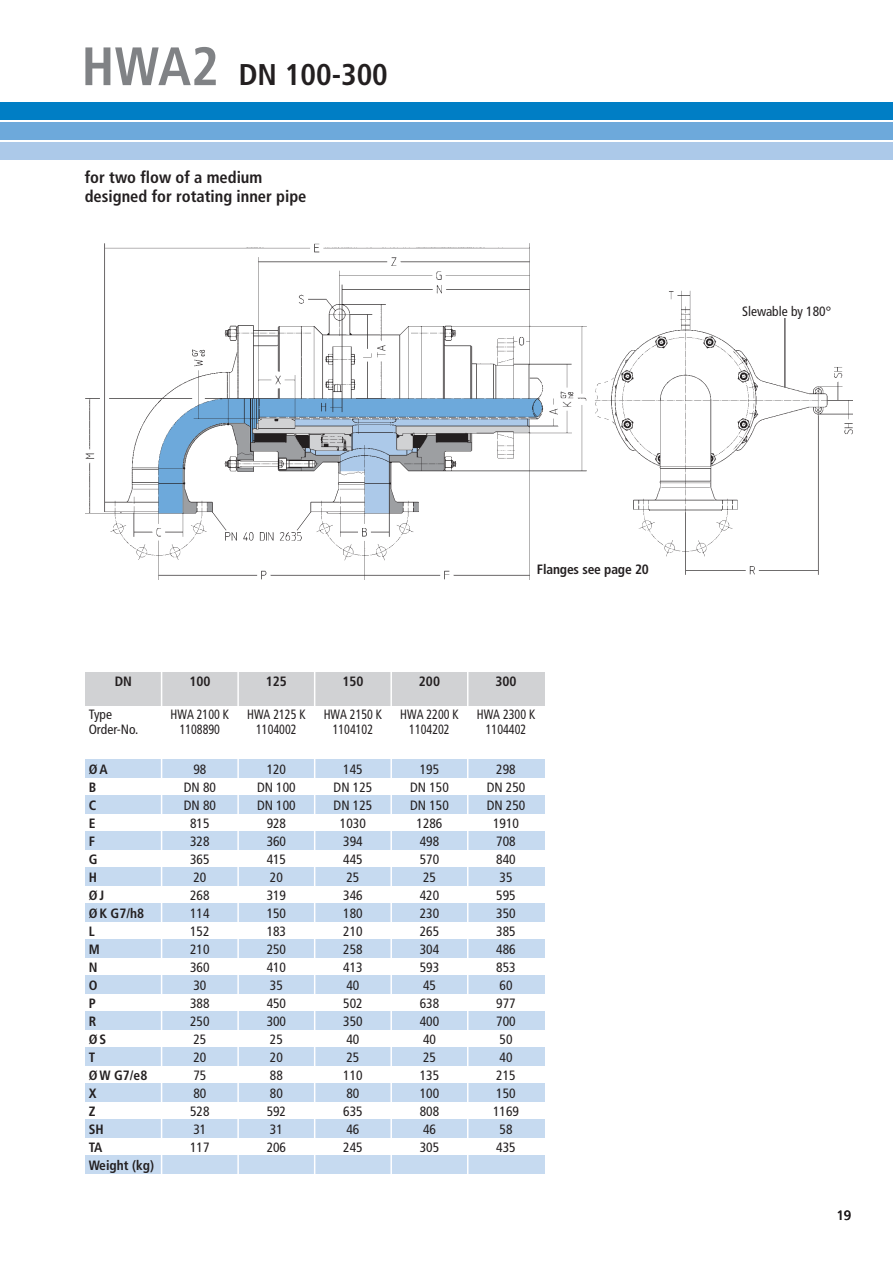
<style>
.page{position:relative;width:893px;height:1263px;background:#fff}
.page>*{position:absolute;margin:0;border:0;box-sizing:border-box;transform-origin:0 0}
.t1{font:700 condensed 30px "Frutiger";color:#231f20}
.t2{font:700 condensed 16.5px/19.5px "Frutiger";color:#231f20}
.t3{font:condensed 13.5px/18px "Frutiger";color:#231f20;text-align:center}
.t4{font:700 condensed 13.5px/18px "Frutiger";color:#231f20}
.t5{font:condensed 13.5px/14.7px "Frutiger";color:#231f20;text-align:center;scale:.89 1}
.t6{font:13.5px "Frutiger";color:#231f20}
.s1{font-size:54px;color:#808285}
</style>
<div class="page">
<div style="left:0;top:102px;width:893px;height:18px;background:#007ec5"></div>
<div style="left:0;top:122px;width:893px;height:18px;background:#6da9db"></div>
<div style="left:0;top:142px;width:893px;height:18px;background:#acc9e9"></div>
<img style="left:85px;top:243px;width:502px;height:336px">
<img style="left:595px;top:290px;width:257px;height:284px">
<div style="left:85px;top:672px;width:459px;height:33px;background:#d1d2d4"></div>
<hr style="left:161px;top:665px;width:1px;height:130px;background:#fff">
<hr style="left:237px;top:665px;width:2px;height:130px;background:#fff">
<hr style="left:314px;top:665px;width:1px;height:130px;background:#fff">
<hr style="left:390px;top:665px;width:2px;height:130px;background:#fff">
<hr style="left:467px;top:665px;width:1px;height:130px;background:#fff">
<div style="left:85px;top:760px;width:459px;height:18px;background:#c6daf0"></div>
<div style="left:85px;top:796px;width:459px;height:18px;background:#c6daf0"></div>
<div style="left:85px;top:832px;width:459px;height:18px;background:#c6daf0"></div>
<div style="left:85px;top:868px;width:459px;height:18px;background:#c6daf0"></div>
<div style="left:85px;top:904px;width:459px;height:18px;background:#c6daf0"></div>
<div style="left:85px;top:940px;width:459px;height:18px;background:#c6daf0"></div>
<div style="left:85px;top:976px;width:459px;height:18px;background:#c6daf0"></div>
<div style="left:85px;top:1012px;width:459px;height:18px;background:#c6daf0"></div>
<div style="left:85px;top:1048px;width:459px;height:18px;background:#c6daf0"></div>
<div style="left:85px;top:1084px;width:459px;height:18px;background:#c6daf0"></div>
<div style="left:85px;top:1120px;width:459px;height:18px;background:#c6daf0"></div>
<div style="left:85px;top:1156px;width:459px;height:18px;background:#c6daf0"></div>
<hr style="left:161px;top:753px;width:1px;height:425px;background:#fff">
<hr style="left:237px;top:753px;width:2px;height:428px;background:#fff">
<hr style="left:314px;top:753px;width:1px;height:428px;background:#fff">
<hr style="left:390px;top:753px;width:2px;height:428px;background:#fff">
<hr style="left:467px;top:753px;width:1px;height:428px;background:#fff">
<hr style="left:784px;top:318px;width:1px;height:69px;background:#231f20">
<h1 class="t1" style="left:81px;top:63px;width:308px"><span class="s1">HWA2</span> DN 100-300</h1>
<p class="t2" style="left:85px;top:168px;width:223px">for two flow of a medium designed for rotating inner pipe</p>
<p class="t3" style="left:742px;top:303px;width:91px">Slewable by 180°</p>
<p class="t4" style="left:537px;top:561px;width:114px">Flanges see page 20</p>
<p class="t4" style="left:115px;top:673px;width:19px">DN</p>
<p class="t3" style="left:89px;top:708px;width:51px;line-height:15px;text-align:left">Type<br>Order-No.</p>
<p class="t4" style="left:89px;top:761px;width:67px">ØA<br>B<br>C<br>E<br>F<br>G<br>H<br>ØJ<br>Ø K G7/h8<br>L<br>M<br>N<br>O<br>P<br>R<br>ØS<br>T<br>Ø W G7/e8<br>X<br>Z<br>SH<br>TA<br>Weight (kg)</p>
<p class="t4" style="left:189px;top:673px;width:23px">100</p>
<p class="t5" style="left:171px;top:708px;width:67px">HWA 2100 K<br>1108890</p>
<p class="t3" style="left:184px;top:761px;width:34px">98<br>DN 80<br>DN 80<br>815<br>328<br>365<br>20<br>268<br>114<br>152<br>210<br>360<br>30<br>388<br>250<br>25<br>20<br>75<br>80<br>528<br>31<br>117</p>
<p class="t4" style="left:266px;top:673px;width:23px">125</p>
<p class="t5" style="left:247px;top:708px;width:67px">HWA 2125 K<br>1104002</p>
<p class="t4" style="left:342px;top:673px;width:23px">150</p>
<p class="t5" style="left:324px;top:708px;width:67px">HWA 2150 K<br>1104102</p>
<p class="t4" style="left:419px;top:673px;width:23px">200</p>
<p class="t5" style="left:400px;top:708px;width:67px">HWA 2200 K<br>1104202</p>
<p class="t4" style="left:495px;top:673px;width:23px">300</p>
<p class="t5" style="left:477px;top:708px;width:67px">HWA 2300 K<br>1104402</p>
<p class="t3" style="left:257px;top:761px;width:40px">120<br>DN 100<br>DN 100<br>928<br>360<br>415<br>20<br>319<br>150<br>183<br>250<br>410<br>35<br>450<br>300<br>25<br>20<br>88<br>80<br>592<br>31<br>206</p>
<p class="t3" style="left:334px;top:761px;width:40px">145<br>DN 125<br>DN 125<br>1030<br>394<br>445<br>25<br>346<br>180<br>210<br>258<br>413<br>40<br>502<br>350<br>40<br>25<br>110<br>80<br>635<br>46<br>245</p>
<p class="t3" style="left:410px;top:761px;width:40px">195<br>DN 150<br>DN 150<br>1286<br>498<br>570<br>25<br>420<br>230<br>265<br>304<br>593<br>45<br>638<br>400<br>40<br>25<br>135<br>100<br>808<br>46<br>305</p>
<p class="t3" style="left:487px;top:761px;width:40px">298<br>DN 250<br>DN 250<br>1910<br>708<br>840<br>35<br>595<br>350<br>385<br>486<br>853<br>60<br>977<br>700<br>50<br>40<br>215<br>150<br>1169<br>58<br>435</p>
<p class="t6" style="left:836px;top:1210px;width:17px">19</p>
</div>
